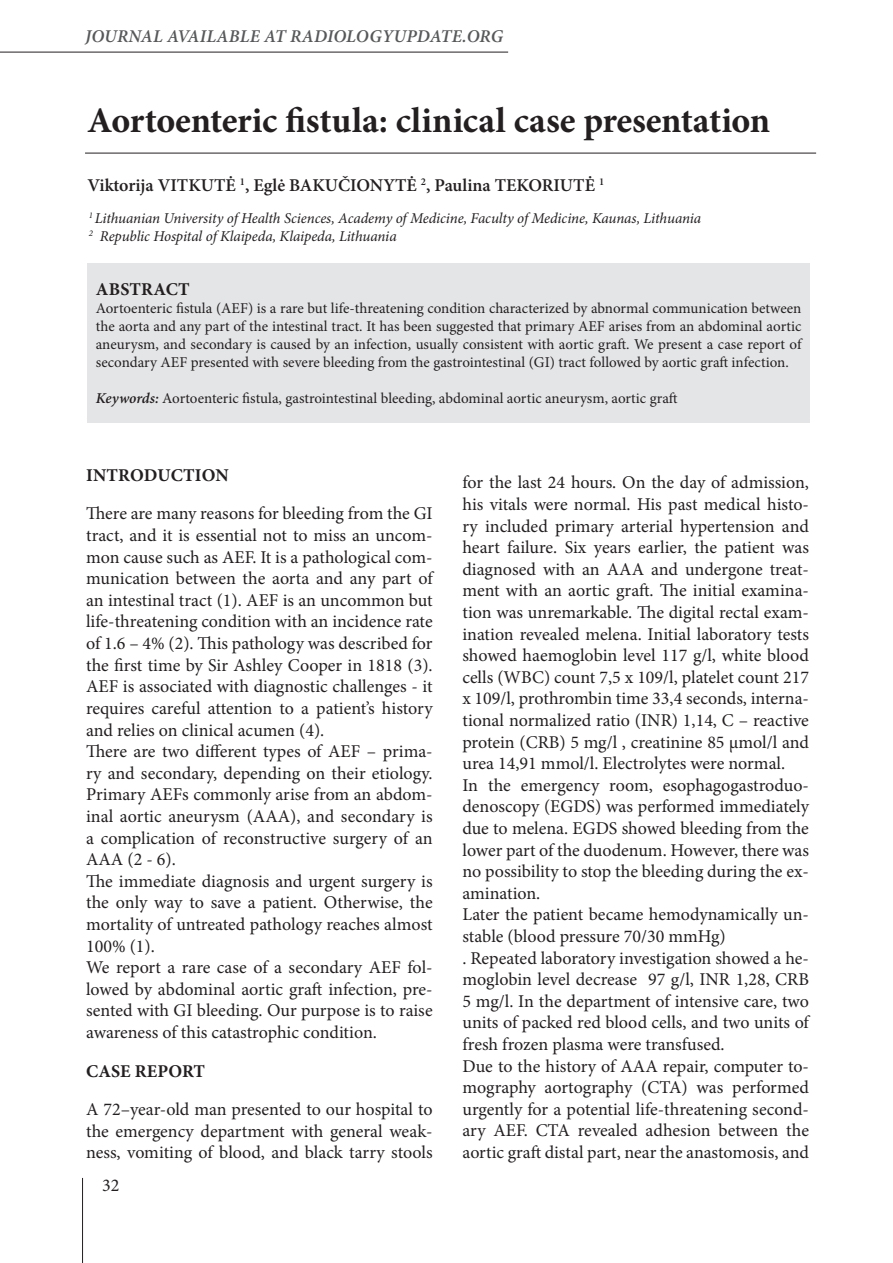
<style>
.page{position:relative;width:893px;height:1263px;background:#fff}
.page>*{position:absolute;margin:0;border:0;box-sizing:border-box;transform-origin:0 0}
.Antraste{font:700 36px "Minion Pro";letter-spacing:-.005em;color:#231f20}
.tekstas{font:18px/21.6px "Minion Pro";color:#231f20;text-align:justify}
.autoriai{font:600 18px "Minion Pro";color:#231f20}
.t1{font:italic 600 18px "Minion Pro";letter-spacing:.01em;color:#57585a}
.paantrastes{font:700 18px "Minion Pro";letter-spacing:.01em;color:#231f20}
.paantraste2{font:700 18px "Minion Pro";letter-spacing:.01em;color:#231f20}
.Abstract{font:15px/18px "Minion Pro";color:#231f20;text-align:justify}
.po_autoriais{font:italic 15px "Minion Pro";letter-spacing:-.01em;color:#231f20}
.s1{font-weight:600;font-style:italic}
</style>
<div class="page">
<hr style="left:82px;top:1178px;width:1px;height:85px;background:#231f20">
<hr style="left:0;top:52px;width:508px;height:1px;background:#231f20">
<div style="left:87px;top:264px;width:723px;height:159px;background:#e4e5e7"></div>
<hr style="left:85px;top:153px;width:731px;height:1px;background:#231f20">
<p class="t1" style="left:85px;top:23px;width:420px">JOURNAL AVAILABLE AT RADIOLOGYUPDATE.ORG</p>
<h1 class="Antraste" style="left:87px;top:96px;width:685px">Aortoenteric fistula: clinical case presentation</h1>
<p class="autoriai" style="left:87px;top:173px;width:518px">Viktorija VITKUTĖ <sup>1</sup>, Eglė BAKUČIONYTĖ <sup>2</sup>, Paulina TEKORIUTĖ <sup>1</sup></p>
<p class="po_autoriais" style="left:89px;top:208px;width:614px"><sup>1</sup> Lithuanian University of Health Sciences, Academy of Medicine, Faculty of Medicine, Kaunas, Lithuania</p>
<p class="po_autoriais" style="left:89px;top:226px;width:309px"><sup>2</sup> Republic Hospital of Klaipeda, Klaipeda, Lithuania</p>
<p class="paantraste2" style="left:96px;top:276px;width:95px">ABSTRACT</p>
<p class="Abstract" style="left:96px;top:299px;width:707px">Aortoenteric fistula (AEF) is a rare but life-threatening condition characterized by abnormal communication between the aorta and any part of the intestinal tract. It has been suggested that primary AEF arises from an abdominal aortic aneurysm, and secondary is caused by an infection, usually consistent with aortic graft. We present a case report of secondary AEF presented with severe bleeding from the gastrointestinal (GI) tract followed by aortic graft infection.</p>
<p class="Abstract" style="left:96px;top:389px;width:583px"><span class="s1">Keywords:</span> Aortoenteric fistula, gastrointestinal bleeding, abdominal aortic aneurysm, aortic graft</p>
<p class="paantrastes" style="left:86px;top:462px;width:144px">INTRODUCTION</p>
<p class="tekstas" style="left:86px;top:503px;width:348px">There are many reasons for bleeding from the GI tract, and it is essential not to miss an uncom&shy;mon cause such as AEF. It is a pathological com&shy;munication between the aorta and any part of an intestinal tract (1). AEF is an uncommon but life-threatening condition with an incidence rate of 1.6 – 4% (2). This pathology was described for the first time by Sir Ashley Cooper in 1818 (3).<br>AEF is associated with diagnostic challenges - it requires careful attention to a patient’s history and relies on clinical acumen (4).</p>
<p class="tekstas" style="left:86px;top:741px;width:348px">There are two different types of AEF – prima&shy;ry and secondary, depending on their etiology.<br>Primary AEFs commonly arise from an abdom&shy;inal aortic aneurysm (AAA), and secondary is a complication of reconstructive surgery of an AAA (2 - 6).</p>
<p class="tekstas" style="left:86px;top:870px;width:348px">The immediate diagnosis and urgent surgery is the only way to save a patient. Otherwise, the mortality of untreated pathology reaches almost 100% (1).</p>
<p class="tekstas" style="left:86px;top:957px;width:348px">We report a rare case of a secondary AEF fol&shy;lowed by abdominal aortic graft infection, pre&shy;sented with GI bleeding. Our purpose is to raise awareness of this catastrophic condition.</p>
<p class="paantrastes" style="left:86px;top:1058px;width:120px">CASE REPORT</p>
<p class="tekstas" style="left:86px;top:1099px;width:348px">A 72–year-old man presented to our hospital to the emergency department with general weak&shy;ness, vomiting of blood, and black tarry stools</p>
<p class="tekstas" style="left:102px;top:1174px;width:19px">32</p>
<p class="tekstas" style="left:462px;top:472px;width:348px">for the last 24 hours. On the day of admission, his vitals were normal. His past medical histo&shy;ry included primary arterial hypertension and heart failure. Six years earlier, the patient was diagnosed with an AAA and undergone treat&shy;ment with an aortic graft. The initial examina&shy;tion was unremarkable. The digital rectal exam&shy;ination revealed melena. Initial laboratory tests showed haemoglobin level 117 g/l, white blood cells (WBC) count 7,5 x 109/l, platelet count 217 x 109/l, prothrombin time 33,4 seconds, interna&shy;tional normalized ratio (INR) 1,14, C – reactive protein (CRB) 5 mg/l , creatinine 85 μmol/l and urea 14,91 mmol/l. Electrolytes were normal.</p>
<p class="tekstas" style="left:462px;top:774px;width:348px">In the emergency room, esophagogastroduo&shy;denoscopy (EGDS) was performed immediately due to melena. EGDS showed bleeding from the lower part of the duodenum. However, there was no possibility to stop the bleeding during the ex&shy;amination.</p>
<p class="tekstas" style="left:462px;top:904px;width:348px">Later the patient became hemodynamically un&shy;stable (blood pressure 70/30 mmHg)</p>
<p class="tekstas" style="left:462px;top:947px;width:348px">. Repeated laboratory investigation showed a he&shy;moglobin level decrease 97 g/l, INR 1,28, CRB 5 mg/l. In the department of intensive care, two units of packed red blood cells, and two units of fresh frozen plasma were transfused.</p>
<p class="tekstas" style="left:462px;top:1055px;width:348px">Due to the history of AAA repair, computer to&shy;mography aortography (CTA) was performed urgently for a potential life-threatening second&shy;ary AEF. CTA revealed adhesion between the aortic graft distal part, near the anastomosis, and</p>
</div>
